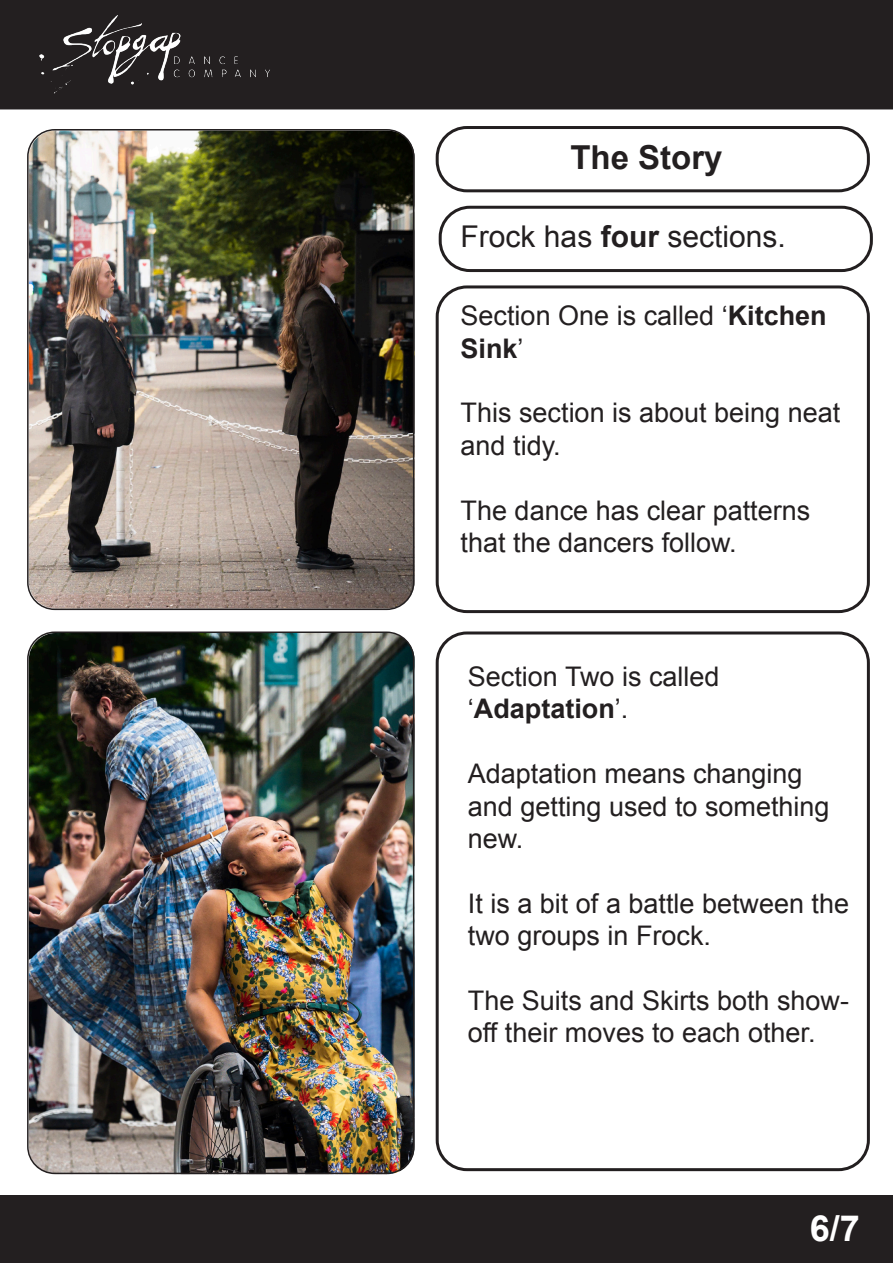
<style>
.page{position:relative;width:893px;height:1263px;background:#fff}
.page>*{position:absolute;margin:0;border:0;box-sizing:border-box;transform-origin:0 0}
.t1{font:700 36px "Arial";color:#fff}
.t2{font:700 33px "Arial";color:#231f20}
.t3{font:30px "Arial";color:#231f20}
.t4{font:27px/32.4px "Arial";color:#231f20}
.s1{font-weight:700}
</style>
<div class="page">
<img style="left:29px;top:634px;width:386px;height:540px">
<div style="left:27px;top:631px;width:387px;height:543px;border:2px solid #231f20;border-radius:27px"></div>
<img style="left:29px;top:131px;width:386px;height:478px">
<div style="left:27px;top:129px;width:387px;height:481px;border:2px solid #231f20;border-radius:27px"></div>
<div style="left:436px;top:285px;width:434px;height:328px;border:3px solid #231f20;border-radius:30px"></div>
<div style="left:0;top:0;width:893px;height:109px;background:#231f20"></div>
<img style="left:37px;top:16px;width:234px;height:79px">
<div style="left:436px;top:631px;width:434px;height:540px;border:3px solid #231f20;border-radius:30px"></div>
<div style="left:0;top:1195px;width:893px;height:68px;background:#231f20"></div>
<div style="left:436px;top:126px;width:434px;height:66px;border:3px solid #231f20;border-radius:30px"></div>
<div style="left:439px;top:206px;width:434px;height:66px;border:3px solid #231f20;border-radius:30px"></div>
<p class="t2" style="left:570px;top:135px;width:154px">The Story</p>
<p class="t3" style="left:461px;top:217px;width:327px">Frock has <span class="s1">four</span> sections.</p>
<p class="t4" style="left:461px;top:300px;width:368px">Section One is called ‘<span class="s1">Kitchen<br>Sink</span>’</p>
<p class="t4" style="left:461px;top:397px;width:381px">This section is about being neat and tidy.</p>
<p class="t4" style="left:461px;top:494px;width:351px">The dance has clear patterns that the dancers follow.</p>
<p class="t4" style="left:468px;top:661px;width:253px">Section Two is called ‘<span class="s1">Adaptation</span>’.</p>
<p class="t4" style="left:468px;top:758px;width:363px">Adaptation means changing and getting used to something new.</p>
<p class="t4" style="left:468px;top:887px;width:383px">It is a bit of a battle between the two groups in Frock.</p>
<p class="t4" style="left:468px;top:985px;width:383px">The Suits and Skirts both show&shy;off their moves to each other.</p>
<p class="t1" style="left:810px;top:1205px;width:52px">6/7</p>
</div>
